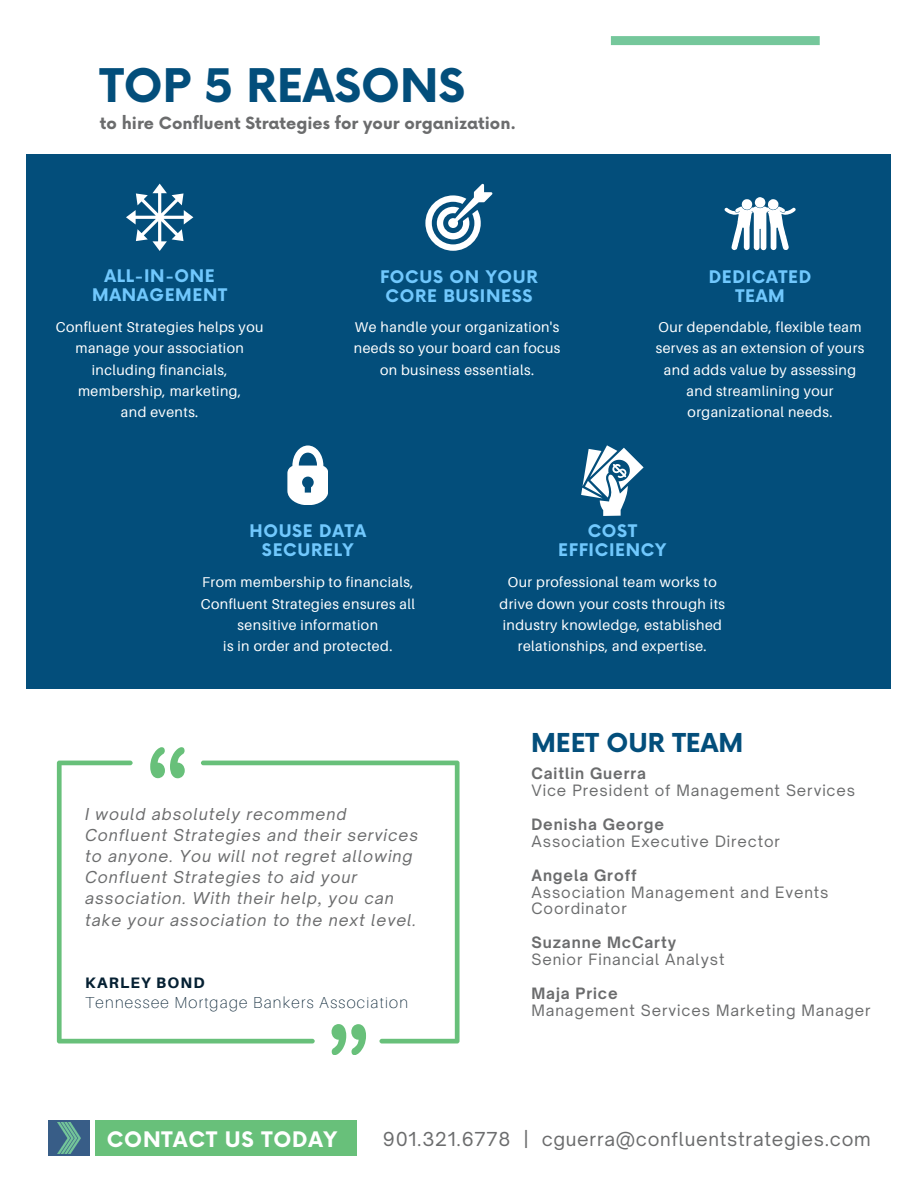
<style>
.page{position:relative;width:918px;height:1188px;background:#fff}
.page>*{position:absolute;margin:0;border:0;box-sizing:border-box;transform-origin:0 0}
.t1{font:700 45.15px "Now";color:#034e7b}
.t2{font:700 25.35px "Now";color:#034e7b}
.t3{font:700 20.85px "Now";letter-spacing:.035em;color:#fff}
.t4{font:18.45px "Open Sauce One";letter-spacing:.04em;color:#6b6c6d}
.t5{font:700 16.95px/19px "Now";letter-spacing:.04em;color:#71c8fd;text-align:center}
.t6{font:700 16.5px "Now";color:#6b6c6d}
.t7{font:italic 15.75px/21.1px "Open Sauce One";letter-spacing:.06em;color:#6b6c6d}
.t8{font:100 15.75px "Aileron";letter-spacing:.08em;color:#062133}
.t9{font:800 15.15px "Aileron";letter-spacing:.08em;color:#062133}
.t10{font:15px/16.8px "Open Sauce One";letter-spacing:.06em;color:#6b6c6d}
.t11{font:700 15px "Open Sauce One";letter-spacing:.06em;color:#6b6c6d}
.t12{font:14.25px/21.3px "Aileron";letter-spacing:.03em;color:#fff;text-align:center}
</style>
<div class="page">
<div style="left:27px;top:154px;width:864px;height:535px;background:#034e7b"></div>
<svg style="left:725px;top:197px;width:70px;height:54px"></svg>
<svg style="left:287px;top:445px;width:41px;height:60px"></svg>
<svg style="left:581px;top:445px;width:63px;height:71px"></svg>
<svg style="left:425px;top:184px;width:68px;height:67px"></svg>
<svg style="left:126px;top:184px;width:67px;height:67px"></svg>
<div style="left:611px;top:36px;width:209px;height:9px;background:#75c79b"></div>
<svg style="left:57px;top:761px;width:144px;height:283px"></svg>
<svg style="left:201px;top:761px;width:259px;height:283px"></svg>
<svg style="left:150px;top:747px;width:35px;height:31px"></svg>
<svg style="left:332px;top:1024px;width:34px;height:30px"></svg>
<div style="left:95px;top:1120px;width:262px;height:36px;background:#68c07a"></div>
<div style="left:48px;top:1120px;width:41px;height:36px;background:#385d87"></div>
<img style="left:58px;top:1122px;width:22px;height:32px">
<p class="t1" style="left:100px;top:61px;width:367px">TOP 5 REASONS</p>
<p class="t6" style="left:100px;top:114px;width:418px">to hire Confluent Strategies for your organization.</p>
<p class="t5" style="left:92px;top:267px;width:136px">ALL-IN-ONE<br>MANAGEMENT</p>
<p class="t12" style="left:56px;top:316px;width:209px">Confluent Strategies helps you manage your association including financials,</p>
<h4 class="t12" style="left:78px;top:380px;width:165px">membership, marketing,</h4>
<p class="t12" style="left:121px;top:402px;width:79px">and events.</p>
<h4 class="t5" style="left:380px;top:268px;width:159px">FOCUS ON YOUR<br>CORE BUSINESS</h4>
<p class="t12" style="left:354px;top:316px;width:208px;text-align:left">We handle your organization's needs so your board can focus</p>
<p class="t12" style="left:380px;top:359px;width:156px">on business essentials.</p>
<p class="t5" style="left:709px;top:268px;width:104px">DEDICATED<br>TEAM</p>
<p class="t12" style="left:656px;top:316px;width:210px">Our dependable, flexible team serves as an extension of yours and adds value by assessing and streamlining your organizational needs.</p>
<p class="t5" style="left:249px;top:522px;width:118px">HOUSE DATA<br>SECURELY</p>
<p class="t12" style="left:201px;top:571px;width:216px">From membership to financials,<br>Confluent Strategies ensures all sensitive information</p>
<h4 class="t12" style="left:223px;top:636px;width:171px">is in order and protected.</h4>
<p class="t7" style="left:85px;top:803px;width:335px">I would absolutely recommend Confluent Strategies and their services to anyone. You will not regret allowing Confluent Strategies to aid your association. With their help, you can take your association to the next level.</p>
<h1 class="t9" style="left:85px;top:973px;width:121px">KARLEY BOND</h1>
<h6 class="t8" style="left:85px;top:993px;width:324px">Tennessee Mortgage Bankers Association</h6>
<p class="t5" style="left:558px;top:522px;width:110px">COST<br>EFFICIENCY</p>
<h4 class="t12" style="left:500px;top:571px;width:227px">Our professional team works to drive down your costs through its industry knowledge, established relationships, and expertise.</h4>
<p class="t2" style="left:531px;top:729px;width:214px">MEET OUR TEAM</p>
<h4 class="t11" style="left:531px;top:764px;width:116px">Caitlin Guerra</h4>
<p class="t10" style="left:531px;top:782px;width:325px">Vice President of Management Services</p>
<p class="t11" style="left:531px;top:815px;width:134px">Denisha George</p>
<p class="t10" style="left:531px;top:833px;width:250px">Association Executive Director</p>
<p class="t11" style="left:531px;top:866px;width:107px">Angela Groff</p>
<p class="t10" style="left:531px;top:883px;width:299px">Association Management and Events<br>Coordinator</p>
<h2 class="t11" style="left:531px;top:933px;width:146px">Suzanne McCarty</h2>
<p class="t10" style="left:531px;top:951px;width:195px">Senior Financial Analyst</p>
<p class="t11" style="left:531px;top:984px;width:88px">Maja Price</p>
<p class="t10" style="left:531px;top:1002px;width:341px">Management Services Marketing Manager</p>
<p class="t3" style="left:107px;top:1128px;width:232px">CONTACT US TODAY</p>
<p class="t4" style="left:383px;top:1127px;width:489px">901.321.6778 | cguerra@confluentstrategies.com</p>
</div>
